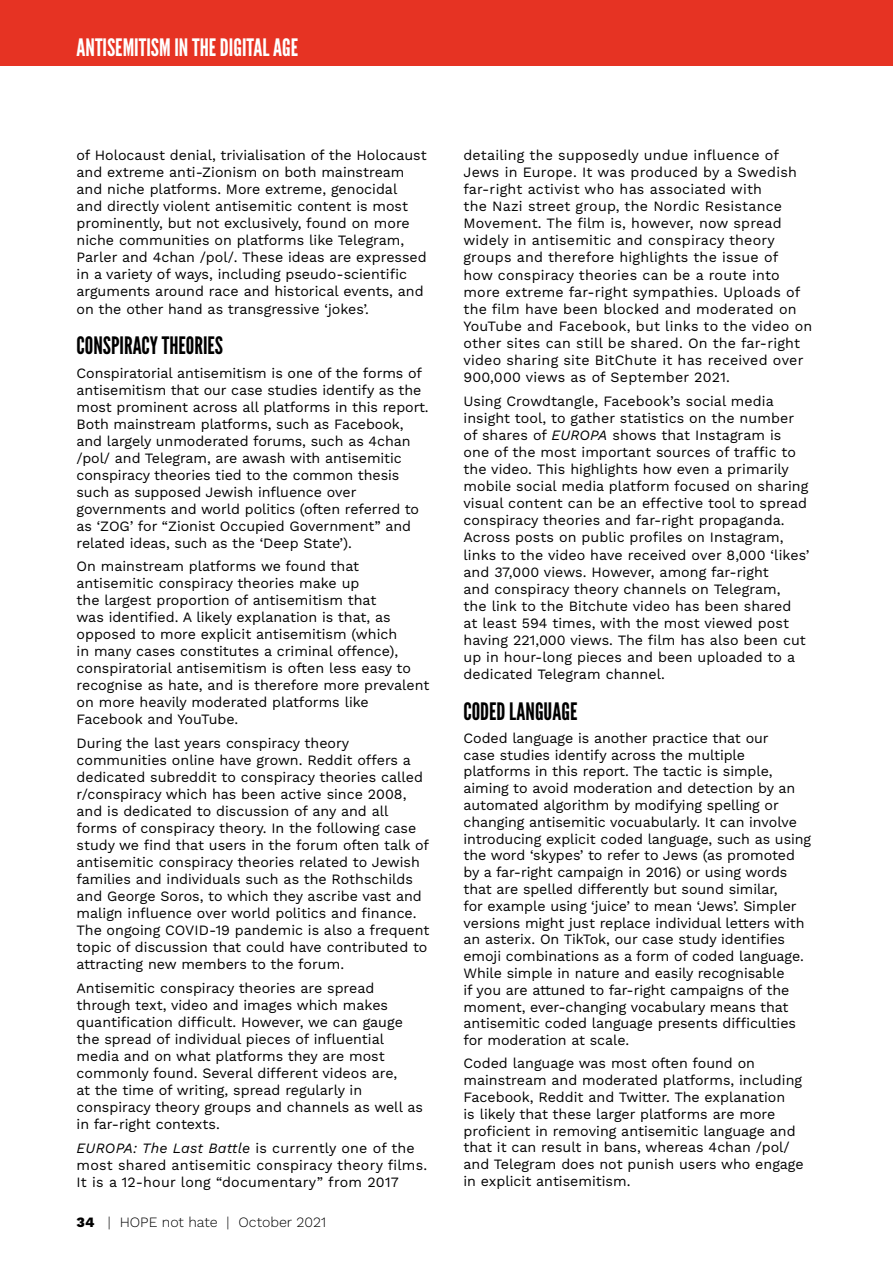
<style>
.page{position:relative;width:893px;height:1263px;background:#fff}
.page>*{position:absolute;margin:0;border:0;box-sizing:border-box;transform-origin:0 0}
.t1{font:24px "League Gothic";color:#000}
.t2{font:24px "League Gothic";color:#fff}
.t3{font:14.25px/17.1px "Work Sans";color:#000}
.t4{font:300 14.25px "Work Sans";color:#000}
.s1{font-style:italic}
.s2{font-weight:800}
</style>
<div class="page">
<div style="left:0;top:0;width:893px;height:66px;background:#e63323"></div>
<h1 class="t2" style="left:77px;top:33px;width:223px">ANTISEMITISM IN THE DIGITAL AGE</h1>
<p class="t3" style="left:77px;top:146px;width:352px">of Holocaust denial, trivialisation of the Holocaust and extreme anti-Zionism on both mainstream and niche platforms. More extreme, genocidal and directly violent antisemitic content is most prominently, but not exclusively, found on more niche communities on platforms like Telegram, Parler and 4chan /pol/. These ideas are expressed in a variety of ways, including pseudo-scientific arguments around race and historical events, and on the other hand as transgressive ‘jokes’.</p>
<h1 class="t1" style="left:77px;top:331px;width:148px">CONSPIRACY THEORIES</h1>
<p class="t3" style="left:77px;top:363px;width:354px">Conspiratorial antisemitism is one of the forms of antisemitism that our case studies identify as the most prominent across all platforms in this report.<br>Both mainstream platforms, such as Facebook, and largely unmoderated forums, such as 4chan /pol/ and Telegram, are awash with antisemitic conspiracy theories tied to the common thesis such as supposed Jewish influence over governments and world politics (often referred to as ‘ZOG’ for “Zionist Occupied Government” and related ideas, such as the ‘Deep State’).</p>
<p class="t3" style="left:77px;top:557px;width:354px">On mainstream platforms we found that antisemitic conspiracy theories make up<br>the largest proportion of antisemitism that<br>was identified. A likely explanation is that, as opposed to more explicit antisemitism (which<br>in many cases constitutes a criminal offence), conspiratorial antisemitism is often less easy to recognise as hate, and is therefore more prevalent on more heavily moderated platforms like Facebook and YouTube.</p>
<p class="t3" style="left:77px;top:734px;width:354px">During the last years conspiracy theory communities online have grown. Reddit offers a dedicated subreddit to conspiracy theories called r/conspiracy which has been active since 2008, and is dedicated to discussion of any and all forms of conspiracy theory. In the following case study we find that users in the forum often talk of antisemitic conspiracy theories related to Jewish families and individuals such as the Rothschilds and George Soros, to which they ascribe vast and malign influence over world politics and finance.<br>The ongoing COVID-19 pandemic is also a frequent topic of discussion that could have contributed to attracting new members to the forum.</p>
<p class="t3" style="left:77px;top:979px;width:348px">Antisemitic conspiracy theories are spread through text, video and images which makes quantification difficult. However, we can gauge the spread of individual pieces of influential media and on what platforms they are most commonly found. Several different videos are,<br>at the time of writing, spread regularly in conspiracy theory groups and channels as well as in far-right contexts.</p>
<p class="t3" style="left:77px;top:1139px;width:352px"><span class="s1">EUROPA: The Last Battle</span> is currently one of the most shared antisemitic conspiracy theory films.<br>It is a 12-hour long “documentary” from 2017</p>
<p class="t4" style="left:77px;top:1212px;width:251px"><span class="s2">34</span> | HOPE not hate | October 2021</p>
<p class="t3" style="left:463px;top:146px;width:350px">detailing the supposedly undue influence of Jews in Europe. It was produced by a Swedish far-right activist who has associated with<br>the Nazi street group, the Nordic Resistance Movement. The film is, however, now spread widely in antisemitic and conspiracy theory groups and therefore highlights the issue of<br>how conspiracy theories can be a route into more extreme far-right sympathies. Uploads of the film have been blocked and moderated on YouTube and Facebook, but links to the video on other sites can still be shared. On the far-right video sharing site BitChute it has received over 900,000 views as of September 2021.</p>
<p class="t3" style="left:463px;top:392px;width:347px">Using Crowdtangle, Facebook’s social media insight tool, to gather statistics on the number of shares of <span class="s1">EUROPA</span> shows that Instagram is one of the most important sources of traffic to the video. This highlights how even a primarily mobile social media platform focused on sharing visual content can be an effective tool to spread conspiracy theories and far-right propaganda.<br>Across posts on public profiles on Instagram, links to the video have received over 8,000 ‘likes’ and 37,000 views. However, among far-right<br>and conspiracy theory channels on Telegram,<br>the link to the Bitchute video has been shared<br>at least 594 times, with the most viewed post having 221,000 views. The film has also been cut up in hour-long pieces and been uploaded to a dedicated Telegram channel.</p>
<h1 class="t1" style="left:463px;top:697px;width:115px">CODED LANGUAGE</h1>
<p class="t3" style="left:463px;top:729px;width:349px">Coded language is another practice that our<br>case studies identify across the multiple platforms in this report. The tactic is simple, aiming to avoid moderation and detection by an automated algorithm by modifying spelling or changing antisemitic vocuabularly. It can involve introducing explicit coded language, such as using the word ‘skypes’ to refer to Jews (as promoted by a far-right campaign in 2016) or using words that are spelled differently but sound similar,<br>for example using ‘juice’ to mean ‘Jews’. Simpler versions might just replace individual letters with an asterix. On TikTok, our case study identifies emoji combinations as a form of coded language.<br>While simple in nature and easily recognisable<br>if you are attuned to far-right campaigns of the moment, ever-changing vocabulary means that antisemitic coded language presents difficulties for moderation at scale.</p>
<p class="t3" style="left:463px;top:1054px;width:342px">Coded language was most often found on mainstream and moderated platforms, including Facebook, Reddit and Twitter. The explanation<br>is likely that these larger platforms are more proficient in removing antisemitic language and that it can result in bans, whereas 4chan /pol/ and Telegram does not punish users who engage in explicit antisemitism.</p>
</div>
